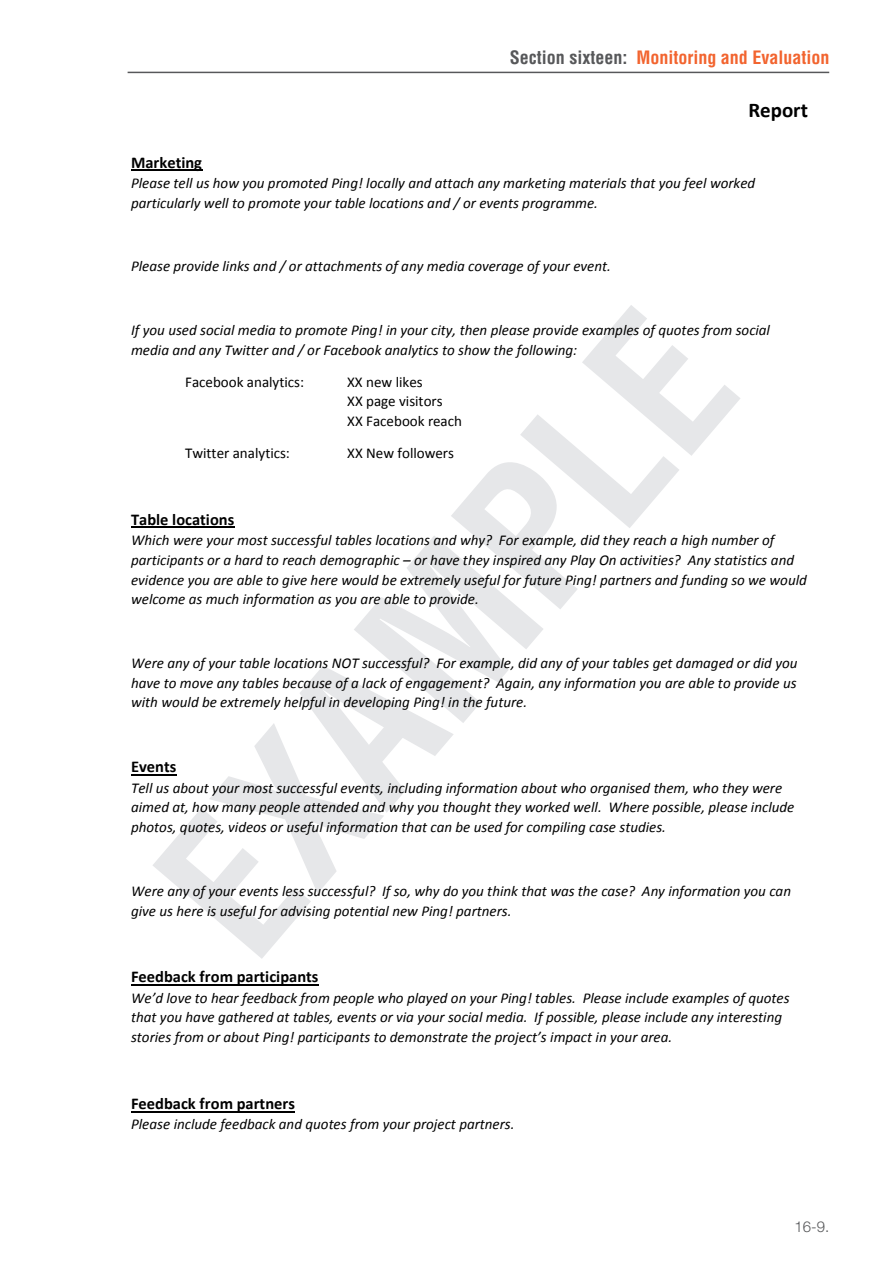
<style>
.page{position:relative;width:893px;height:1263px;background:#fff}
.page>*{position:absolute;margin:0;border:0;box-sizing:border-box;transform-origin:0 0}
.t1{font:700 21px "Calibri";color:#000}
.t2{font:700 condensed 18px "Helvetica CE";color:#f2642f}
.t3{font:700 16.5px "Calibri";color:#000}
.t4{font:italic 15px/19.8px "Calibri";color:#000}
.t5{font:15px/19.8px "Calibri";color:#000}
.t6{font:300 15px "Helvetica Neue LT Std";color:#57585a}
.s1{color:#57585a}
</style>
<div class="page">
<hr style="left:128px;top:72px;width:701px;height:1px;background:#57585a">
<svg style="left:152px;top:305px;width:588px;height:654px"></svg>
<hr style="left:131px;top:170px;width:71px;height:1px;background:#000">
<hr style="left:131px;top:527px;width:103px;height:1px;background:#000">
<hr style="left:131px;top:774px;width:45px;height:1px;background:#000">
<hr style="left:131px;top:984px;width:188px;height:1px;background:#000">
<hr style="left:131px;top:1111px;width:164px;height:1px;background:#000">
<p class="t2" style="left:510px;top:46px;width:321px"><span class="s1">Section sixteen:</span> Monitoring and Evaluation</p>
<p class="t1" style="left:748px;top:97px;width:61px">Report</p>
<p class="t3" style="left:131px;top:152px;width:72px">Marketing</p>
<p class="t4" style="left:131px;top:173px;width:626px">Please tell us how you promoted Ping! locally and attach any marketing materials that you feel worked particularly well to promote your table locations and / or events programme.</p>
<p class="t4" style="left:131px;top:256px;width:481px">Please provide links and / or attachments of any media coverage of your event.</p>
<p class="t4" style="left:131px;top:320px;width:640px">If you used social media to promote Ping! in your city, then please provide examples of quotes from social media and any Twitter and / or Facebook analytics to show the following:</p>
<p class="t5" style="left:185px;top:372px;width:121px">Facebook analytics:</p>
<p class="t5" style="left:347px;top:372px;width:116px">XX new likes<br>XX page visitors<br>XX Facebook reach</p>
<p class="t5" style="left:185px;top:443px;width:106px">Twitter analytics:</p>
<p class="t5" style="left:347px;top:443px;width:108px">XX New followers</p>
<p class="t3" style="left:131px;top:509px;width:105px">Table locations</p>
<p class="t4" style="left:131px;top:530px;width:677px">Which were your most successful tables locations and why? For example, did they reach a high number of participants or a hard to reach demographic – or have they inspired any Play On activities? Any statistics and evidence you are able to give here would be extremely useful for future Ping! partners and funding so we would welcome as much information as you are able to provide.</p>
<p class="t4" style="left:131px;top:652px;width:668px;text-align:justify">Were any of your table locations NOT successful? For example, did any of your tables get damaged or did you have to move any tables because of a lack of engagement? Again, any information you are able to provide us with would be extremely helpful in developing Ping! in the future.</p>
<p class="t3" style="left:131px;top:756px;width:47px">Events</p>
<p class="t4" style="left:131px;top:777px;width:665px">Tell us about your most successful events, including information about who organised them, who they were aimed at, how many people attended and why you thought they worked well. Where possible, please include photos, quotes, videos or useful information that can be used for compiling case studies.</p>
<p class="t4" style="left:131px;top:880px;width:661px">Were any of your events less successful? If so, why do you think that was the case? Any information you can give us here is useful for advising potential new Ping! partners.</p>
<p class="t3" style="left:131px;top:966px;width:189px">Feedback from participants</p>
<p class="t4" style="left:131px;top:987px;width:660px">We’d love to hear feedback from people who played on your Ping! tables. Please include examples of quotes that you have gathered at tables, events or via your social media. If possible, please include any interesting stories from or about Ping! participants to demonstrate the project’s impact in your area.</p>
<p class="t3" style="left:131px;top:1093px;width:165px">Feedback from partners</p>
<p class="t4" style="left:131px;top:1114px;width:385px">Please include feedback and quotes from your project partners.</p>
<p class="t6" style="left:794px;top:1218px;width:36px">16-9.</p>
</div>
